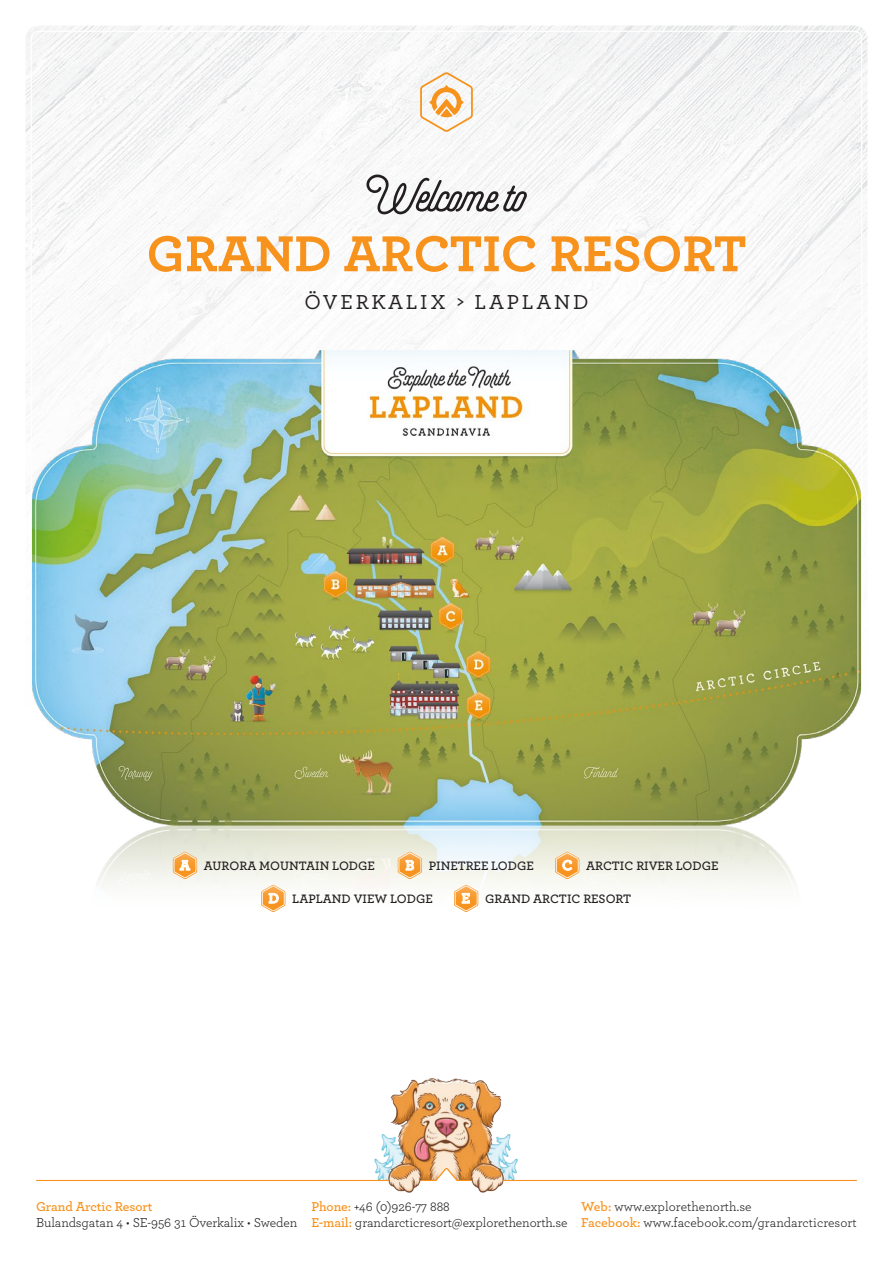
<style>
.page{position:relative;width:893px;height:1263px;background:#fff}
.page>*{position:absolute;margin:0;border:0;box-sizing:border-box;transform-origin:0 0}
.t1{font:700 53.1px "Archer";color:#f7931d}
.t2{font:900 50.85px "Selfie";color:#231f20}
.t3{font:500 21.15px "Archer";letter-spacing:.13em;color:#231f20}
.t4{font:700 15px "Archer";color:#fff}
.t5{font:13.5px "Archer";letter-spacing:-.005em;color:#231f20}
.t6{font:600 13.5px "Archer";letter-spacing:-.005em;color:#f7931d}
.t7{font:600 12.9px "Archer";color:#231f20}
.s1{font-weight:600;color:#f7931d}
</style>
<div class="page">
<img style="left:26px;top:26px;width:841px;height:467px">
<img style="left:374px;top:1078px;width:144px;height:115px">
<svg style="left:36px;top:1168px;width:821px;height:14px"></svg>
<svg style="left:420px;top:72px;width:53px;height:60px"></svg>
<img style="left:33px;top:350px;width:827px;height:555px">
<svg style="left:173px;top:852px;width:24px;height:27px"></svg>
<svg style="left:398px;top:852px;width:24px;height:27px"></svg>
<svg style="left:555px;top:852px;width:24px;height:27px"></svg>
<svg style="left:261px;top:885px;width:24px;height:27px"></svg>
<svg style="left:454px;top:885px;width:24px;height:27px"></svg>
<p class="t2" style="left:367px;top:164px;width:161px">Welcome to</p>
<p class="t1" style="left:147px;top:212px;width:601px">GRAND ARCTIC RESORT</p>
<p class="t3" style="left:304px;top:287px;width:286px">ÖVERKALIX &gt; LAPLAND</p>
<p class="t4" style="left:180px;top:853px;width:12px">A</p>
<p class="t7" style="left:204px;top:856px;width:173px">AURORA MOUNTAIN LODGE</p>
<p class="t4" style="left:405px;top:853px;width:10px">B</p>
<p class="t7" style="left:429px;top:856px;width:107px">PINETREE LODGE</p>
<p class="t4" style="left:562px;top:853px;width:12px">C</p>
<p class="t7" style="left:586px;top:856px;width:134px">ARCTIC RIVER LODGE</p>
<p class="t4" style="left:268px;top:886px;width:12px">D</p>
<p class="t7" style="left:292px;top:889px;width:142px">LAPLAND VIEW LODGE</p>
<p class="t4" style="left:462px;top:886px;width:10px">E</p>
<p class="t7" style="left:485px;top:889px;width:148px">GRAND ARCTIC RESORT</p>
<p class="t6" style="left:36px;top:1196px;width:118px">Grand Arctic Resort</p>
<p class="t5" style="left:36px;top:1213px;width:263px">Bulandsgatan 4 • SE-956 31 Överkalix • Sweden</p>
<p class="t5" style="left:311px;top:1197px;width:140px"><span class="s1">Phone:</span> +46 (0)926-77 888</p>
<p class="t5" style="left:311px;top:1213px;width:257px"><span class="s1">E-mail:</span> grandarcticresort@explorethenorth.se</p>
<p class="t5" style="left:581px;top:1197px;width:172px"><span class="s1">Web:</span> www.explorethenorth.se</p>
<p class="t5" style="left:581px;top:1213px;width:277px"><span class="s1">Facebook:</span> www.facebook.com/grandarcticresort</p>
</div>
